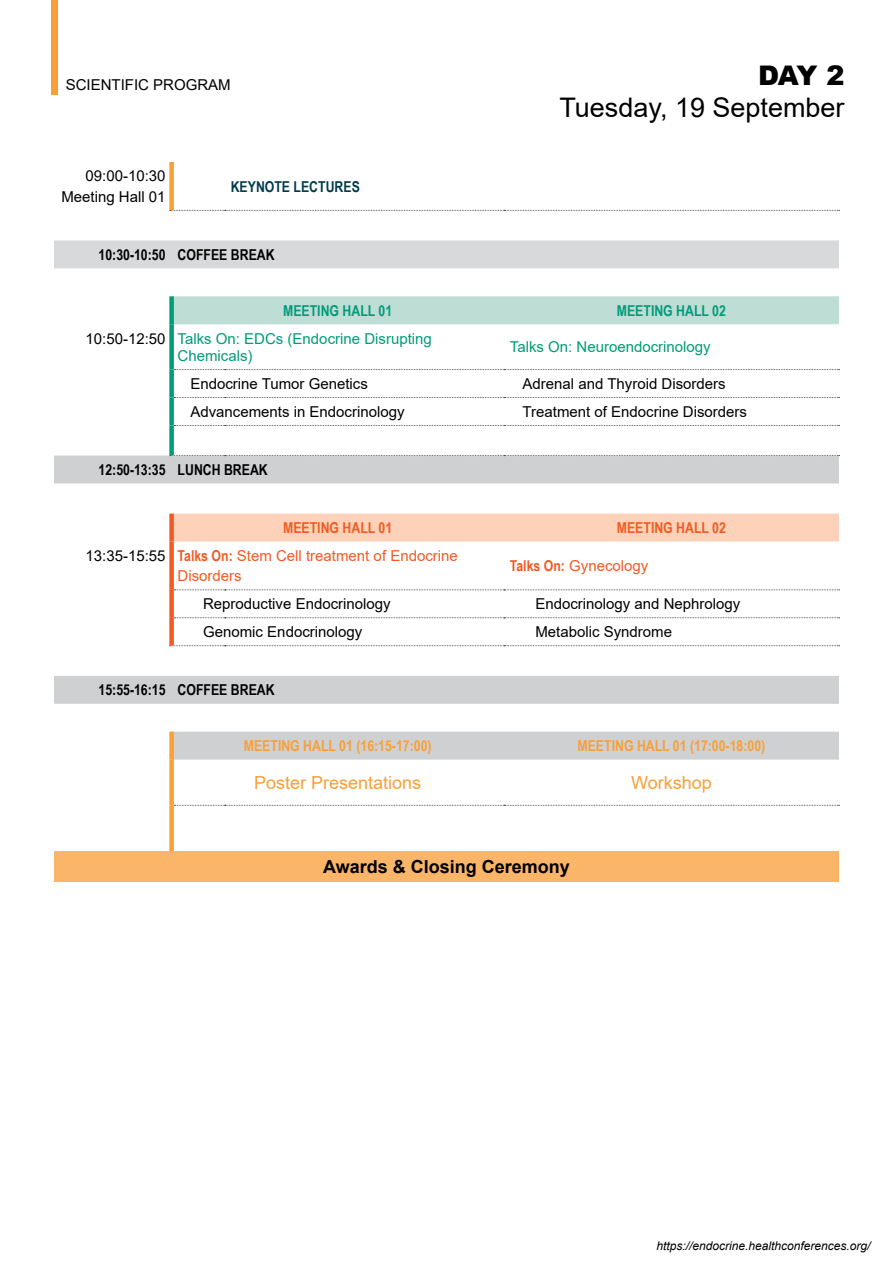
<style>
.page{position:relative;width:893px;height:1263px;background:#fff}
.page>*{position:absolute;margin:0;border:0;box-sizing:border-box;transform-origin:0 0}
.t1{font:27px "Arial";color:#000}
.t2{font:900 27px "Arial";color:#000}
.t3{font:18px "Arial";color:#f99f36}
.t4{font:700 18px "Arial";color:#000}
.t5{font:15px/20.4px "Arial";color:#000;text-align:right}
.t6{font:15px/17.4px "Arial";color:#009b79}
.t7{font:15px/20.4px "Arial";color:#f15a22}
.t8{font:700 15px "Arial Narrow";color:#000}
.t9{font:700 15px "Arial Narrow";color:#f99f36}
.t10{font:700 15px "Arial Narrow";color:#009b79}
.t11{font:700 15px "Arial Narrow";color:#f15a22}
.t12{font:700 15px "Arial Narrow";color:#013c4c}
.t13{font:italic 12px "Arial";color:#000}
.s1{color:#000}
.s2{font-family:"Arial Narrow";font-weight:700}
</style>
<div class="page">
<div style="left:54px;top:240px;width:785px;height:28px;background:#d7d9da"></div>
<div style="left:174px;top:296px;width:665px;height:28px;background:#beddd4"></div>
<svg style="left:54px;top:456px;width:785px;height:304px"></svg>
<div style="left:174px;top:514px;width:665px;height:27px;background:#fdd2b9"></div>
<div style="left:54px;top:851px;width:785px;height:30px;background:#fbb568"></div>
<div style="left:169px;top:324px;width:5px;height:46px;background:#009b79"></div>
<svg style="left:170px;top:210px;width:670px;height:1px"></svg>
<svg style="left:174px;top:369px;width:666px;height:1px"></svg>
<div style="left:169px;top:370px;width:5px;height:27px;background:#009b79"></div>
<div style="left:169px;top:397px;width:5px;height:28px;background:#009b79"></div>
<svg style="left:174px;top:397px;width:666px;height:1px"></svg>
<div style="left:169px;top:425px;width:5px;height:30px;background:#009b79"></div>
<svg style="left:174px;top:425px;width:666px;height:1px"></svg>
<svg style="left:170px;top:455px;width:670px;height:1px"></svg>
<svg style="left:170px;top:645px;width:670px;height:1px"></svg>
<svg style="left:174px;top:805px;width:666px;height:1px"></svg>
<div style="left:169px;top:514px;width:5px;height:27px;background:#f15a22"></div>
<div style="left:169px;top:296px;width:5px;height:28px;background:#009b79"></div>
<div style="left:169px;top:162px;width:5px;height:48px;background:#f99f36"></div>
<div style="left:169px;top:732px;width:5px;height:28px;background:#f99f36"></div>
<div style="left:169px;top:760px;width:5px;height:45px;background:#f99f36"></div>
<div style="left:169px;top:805px;width:5px;height:46px;background:#f99f36"></div>
<div style="left:169px;top:541px;width:5px;height:49px;background:#f15a22"></div>
<svg style="left:174px;top:589px;width:666px;height:1px"></svg>
<svg style="left:174px;top:617px;width:666px;height:1px"></svg>
<div style="left:169px;top:590px;width:5px;height:28px;background:#f15a22"></div>
<div style="left:169px;top:618px;width:5px;height:27px;background:#f15a22"></div>
<div style="left:51px;top:0;width:7px;height:94px;background:#f99f36"></div>
<p class="t5" style="left:66px;top:75px;width:167px">SCIENTIFIC PROGRAM</p>
<p class="t5" style="left:61px;top:166px;width:106px">09:00-10:30<br>Meeting Hall 01</p>
<p class="t12" style="left:231px;top:175px;width:131px">KEYNOTE LECTURES</p>
<p class="t8" style="left:99px;top:243px;width:178px">10:30-10:50 COFFEE BREAK</p>
<h1 class="t2" style="left:758px;top:55px;width:88px">DAY 2</h1>
<h1 class="t1" style="left:559px;top:89px;width:287px">Tuesday, 19 September</h1>
<p class="t10" style="left:283px;top:299px;width:111px">MEETING HALL 01</p>
<p class="t10" style="left:617px;top:299px;width:111px">MEETING HALL 02</p>
<p class="t6" style="left:178px;top:330px;width:256px;text-indent:-92px"><span class="s1">10:50-12:50</span> Talks On: EDCs (Endocrine Disrupting<br>Chemicals)</p>
<p class="t6" style="left:510px;top:338px;width:202px">Talks On: Neuroendocrinology</p>
<p class="t5" style="left:190px;top:373px;width:179px">Endocrine Tumor Genetics</p>
<p class="t5" style="left:523px;top:373px;width:205px">Adrenal and Thyroid Disorders</p>
<p class="t5" style="left:190px;top:401px;width:216px">Advancements in Endocrinology</p>
<p class="t5" style="left:523px;top:401px;width:226px">Treatment of Endocrine Disorders</p>
<p class="t8" style="left:99px;top:458px;width:171px">12:50-13:35 LUNCH BREAK</p>
<p class="t11" style="left:283px;top:516px;width:111px">MEETING HALL 01</p>
<p class="t11" style="left:617px;top:516px;width:111px">MEETING HALL 02</p>
<p class="t7" style="left:178px;top:545px;width:282px;text-indent:-92px"><span class="s1">13:35-15:55</span> <span class="s2">Talks On:</span> Stem Cell treatment of Endocrine<br>Disorders</p>
<p class="t7" style="left:510px;top:556px;width:140px"><span class="s2">Talks On:</span> Gynecology</p>
<p class="t5" style="left:203px;top:594px;width:189px">Reproductive Endocrinology</p>
<p class="t5" style="left:535px;top:594px;width:207px">Endocrinology and Nephrology</p>
<p class="t5" style="left:203px;top:622px;width:161px">Genomic Endocrinology</p>
<p class="t5" style="left:535px;top:622px;width:138px">Metabolic Syndrome</p>
<p class="t8" style="left:99px;top:679px;width:178px">15:55-16:15 COFFEE BREAK</p>
<p class="t9" style="left:244px;top:734px;width:189px">MEETING HALL 01 (16:15-17:00)</p>
<p class="t9" style="left:577px;top:734px;width:189px">MEETING HALL 01 (17:00-18:00)</p>
<p class="t3" style="left:254px;top:770px;width:169px">Poster Presentations</p>
<p class="t3" style="left:631px;top:770px;width:82px">Workshop</p>
<p class="t4" style="left:323px;top:853px;width:248px">Awards &amp; Closing Ceremony</p>
<p class="t13" style="left:656px;top:1238px;width:216px">https://endocrine.healthconferences.org/</p>
</div>
